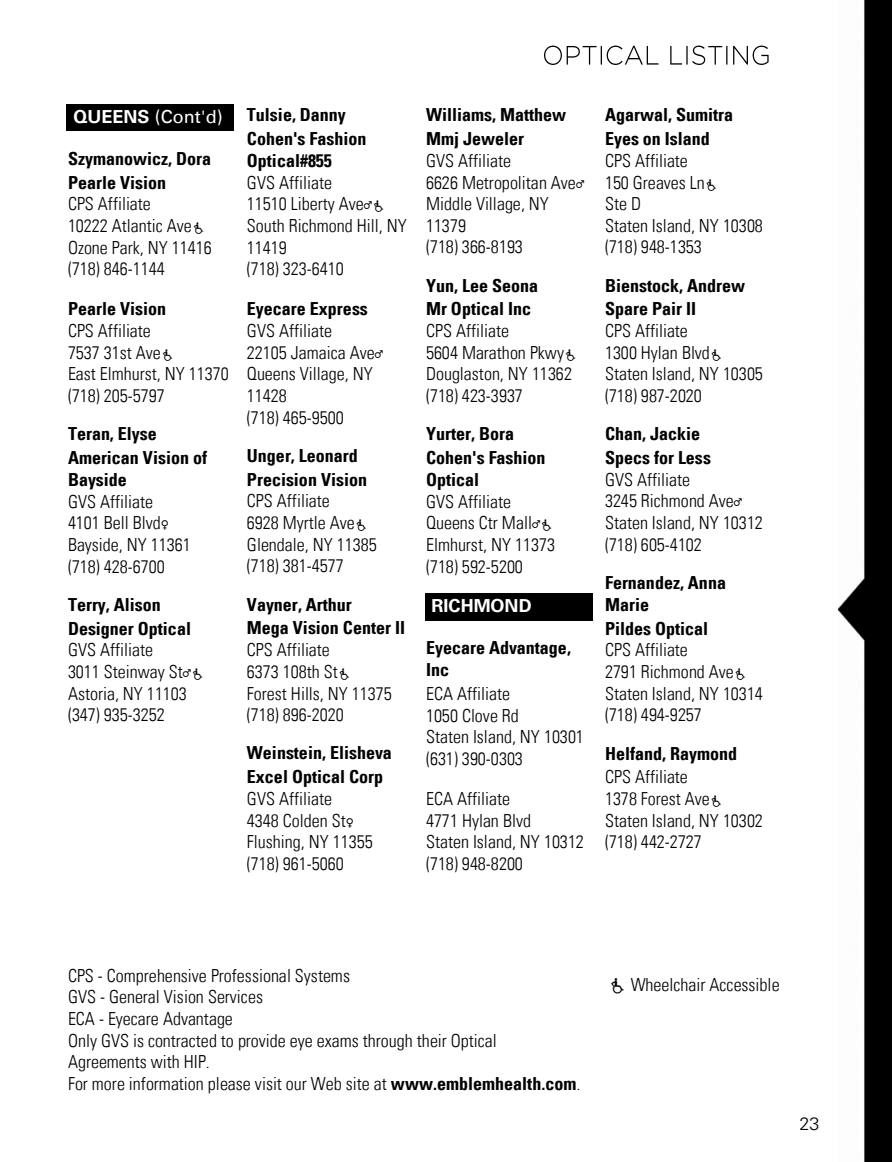
<style>
.page{position:relative;width:892px;height:1162px;background:#fff}
.page>*{position:absolute;margin:0;border:0;box-sizing:border-box;transform-origin:0 0}
.t1{font:18px/21.6px "Univers LT 47 Condensed Lt";color:#000}
.t2{font:700 18px/23.7px "Univers LT 47 Condensed Lt";color:#000}
.t3{font:18px "Univers LT 55";color:#fff}
.t4{font:700 18px "Univers LT 65";color:#fff}
.t5{font:300 18px "Univers LT 45";color:#000}
.s1{font-family:"Univers LT 65";font-weight:700}
.s2{font-family:"DejaVu Sans Mono";font-size:13.5px}
.s3{font-weight:700}
</style>
<div class="page">
<svg style="left:838px;top:0;width:53px;height:1161px;fill:#000"></svg>
<img style="left:544px;top:45px;width:225px;height:20px">
<div style="left:71px;top:108px;width:158px;height:18px;background:#000"></div>
<svg style="left:67px;top:104px;width:4px;height:4px"></svg>
<hr style="left:71px;top:104px;width:158px;height:4px;background:#000">
<svg style="left:229px;top:104px;width:5px;height:4px"></svg>
<svg style="left:67px;top:126px;width:4px;height:5px"></svg>
<div style="left:71px;top:126px;width:158px;height:5px;background:#000"></div>
<svg style="left:229px;top:126px;width:5px;height:5px"></svg>
<hr style="left:67px;top:108px;width:4px;height:18px;background:#000">
<div style="left:229px;top:108px;width:5px;height:18px;background:#000"></div>
<div style="left:429px;top:598px;width:158px;height:18px;background:#000"></div>
<svg style="left:425px;top:593px;width:4px;height:5px"></svg>
<div style="left:429px;top:593px;width:158px;height:5px;background:#000"></div>
<svg style="left:587px;top:593px;width:5px;height:5px"></svg>
<svg style="left:425px;top:616px;width:4px;height:4px"></svg>
<hr style="left:429px;top:616px;width:158px;height:4px;background:#000">
<svg style="left:587px;top:616px;width:5px;height:4px"></svg>
<div style="left:424px;top:598px;width:5px;height:18px;background:#000"></div>
<div style="left:587px;top:598px;width:5px;height:18px;background:#000"></div>
<p class="t3" style="left:73px;top:110px;width:151px"><span class="s1">QUEENS</span> (Cont'd)</p>
<p class="t2" style="left:68px;top:146px;width:144px">Szymanowicz, Dora<br>Pearle Vision</p>
<p class="t1" style="left:68px;top:193px;width:145px">CPS Affiliate<br>10222 Atlantic Ave<br>Ozone Park, NY 11416 (718) 846-1144</p>
<p class="t2" style="left:68px;top:296px;width:100px">Pearle Vision</p>
<p class="t1" style="left:68px;top:319px;width:162px">CPS Affiliate<br>7537 31st Ave<br>East Elmhurst, NY 11370 (718) 205-5797</p>
<p class="t2" style="left:68px;top:421px;width:140px">Teran, Elyse<br>American Vision of</p>
<p class="t2" style="left:68px;top:467px;width:60px">Bayside</p>
<p class="t1" style="left:68px;top:490px;width:124px">GVS Affiliate<br>4101 Bell Blvd<span class="s2">♀<br></span>Bayside, NY 11361 (718) 428-6700</p>
<p class="t2" style="left:68px;top:592px;width:124px">Terry, Alison<br>Designer Optical</p>
<p class="t1" style="left:68px;top:638px;width:124px">GVS Affiliate<br>3011 Steinway St<span class="s2">♂<br></span>Astoria, NY 11103 (347) 935-3252</p>
<p class="t2" style="left:247px;top:102px;width:121px">Tulsie, Danny<br>Cohen's Fashion</p>
<p class="t2" style="left:247px;top:148px;width:86px">Optical#855</p>
<p class="t1" style="left:247px;top:171px;width:161px">GVS Affiliate<br>11510 Liberty Ave<span class="s2">♂<br></span>South Richmond Hill, NY<br>11419<br>(718) 323-6410</p>
<p class="t2" style="left:247px;top:296px;width:122px">Eyecare Express</p>
<p class="t1" style="left:247px;top:319px;width:137px">GVS Affiliate<br>22105 Jamaica Ave<span class="s2">♂<br></span>Queens Village, NY<br>11428<br>(718) 465-9500</p>
<p class="t2" style="left:247px;top:443px;width:122px">Unger, Leonard<br>Precision Vision</p>
<p class="t1" style="left:247px;top:489px;width:131px">CPS Affiliate<br>6928 Myrtle Ave<br>Glendale, NY 11385 (718) 381-4577</p>
<p class="t2" style="left:247px;top:591px;width:159px">Vayner, Arthur<br>Mega Vision Center II</p>
<p class="t1" style="left:247px;top:638px;width:146px">CPS Affiliate<br>6373 108th St<br>Forest Hills, NY 11375 (718) 896-2020</p>
<p class="t2" style="left:247px;top:740px;width:146px">Weinstein, Elisheva<br>Excel Optical Corp</p>
<p class="t1" style="left:247px;top:787px;width:127px">GVS Affiliate<br>4348 Colden St<span class="s2">♀<br></span>Flushing, NY 11355 (718) 961-5060</p>
<p class="t2" style="left:426px;top:102px;width:141px">Williams, Matthew<br>Mmj Jeweler</p>
<p class="t1" style="left:426px;top:149px;width:159px">GVS Affiliate<br>6626 Metropolitan Ave<span class="s2">♂<br></span>Middle Village, NY<br>11379<br>(718) 366-8193</p>
<p class="t2" style="left:426px;top:273px;width:113px">Yun, Lee Seona<br>Mr Optical Inc</p>
<p class="t1" style="left:426px;top:319px;width:147px">CPS Affiliate<br>5604 Marathon Pkwy<br>Douglaston, NY 11362 (718) 423-3937</p>
<p class="t2" style="left:426px;top:421px;width:121px">Yurter, Bora<br>Cohen's Fashion</p>
<p class="t2" style="left:426px;top:467px;width:55px">Optical</p>
<p class="t1" style="left:426px;top:490px;width:130px">GVS Affiliate<br>Queens Ctr Mall<span class="s2">♂<br></span>Elmhurst, NY 11373 (718) 592-5200</p>
<p class="t4" style="left:431px;top:595px;width:102px">RICHMOND</p>
<p class="t2" style="left:426px;top:636px;width:146px;line-height:21.9px">Eyecare Advantage,<br>Inc</p>
<p class="t1" style="left:426px;top:682px;width:159px">ECA Affiliate<br>1050 Clove Rd<br>Staten Island, NY 10301 (631) 390-0303</p>
<p class="t1" style="left:426px;top:786px;width:159px">ECA Affiliate<br>4771 Hylan Blvd<br>Staten Island, NY 10312 (718) 948-8200</p>
<p class="t2" style="left:604px;top:102px;width:129px">Agarwal, Sumitra<br>Eyes on Island</p>
<p class="t1" style="left:604px;top:149px;width:159px">CPS Affiliate<br>150 Greaves Ln<br>Ste D<br>Staten Island, NY 10308 (718) 948-1353</p>
<p class="t2" style="left:604px;top:273px;width:141px">Bienstock, Andrew<br>Spare Pair II</p>
<p class="t1" style="left:604px;top:319px;width:159px">CPS Affiliate<br>1300 Hylan Blvd<br>Staten Island, NY 10305 (718) 987-2020</p>
<p class="t2" style="left:604px;top:421px;width:107px">Chan, Jackie<br>Specs for Less</p>
<p class="t1" style="left:604px;top:468px;width:159px">GVS Affiliate<br>3245 Richmond Ave<span class="s2">♂<br></span>Staten Island, NY 10312 (718) 605-4102</p>
<p class="t2" style="left:604px;top:570px;width:122px;line-height:22px">Fernandez, Anna<br>Marie</p>
<p class="t2" style="left:604px;top:615px;width:105px">Pildes Optical</p>
<p class="t1" style="left:604px;top:638px;width:159px">CPS Affiliate<br>2791 Richmond Ave<br>Staten Island, NY 10314 (718) 494-9257</p>
<p class="t2" style="left:604px;top:740px;width:133px">Helfand, Raymond</p>
<p class="t1" style="left:604px;top:765px;width:159px">CPS Affiliate<br>1378 Forest Ave<br>Staten Island, NY 10302 (718) 442-2727</p>
<p class="t1" style="left:68px;top:963px;width:513px">CPS - Comprehensive Professional Systems<br>GVS - General Vision Services<br>ECA - Eyecare Advantage<br>Only GVS is contracted to provide eye exams through their Optical<br>Agreements with HIP.<br>For more information please visit our Web site at <span class="s3">www.emblemhealth.com</span>.</p>
<p class="t1" style="left:630px;top:972px;width:150px">Wheelchair Accessible</p>
<p class="t5" style="left:799px;top:1112px;width:22px">23</p>
</div>
